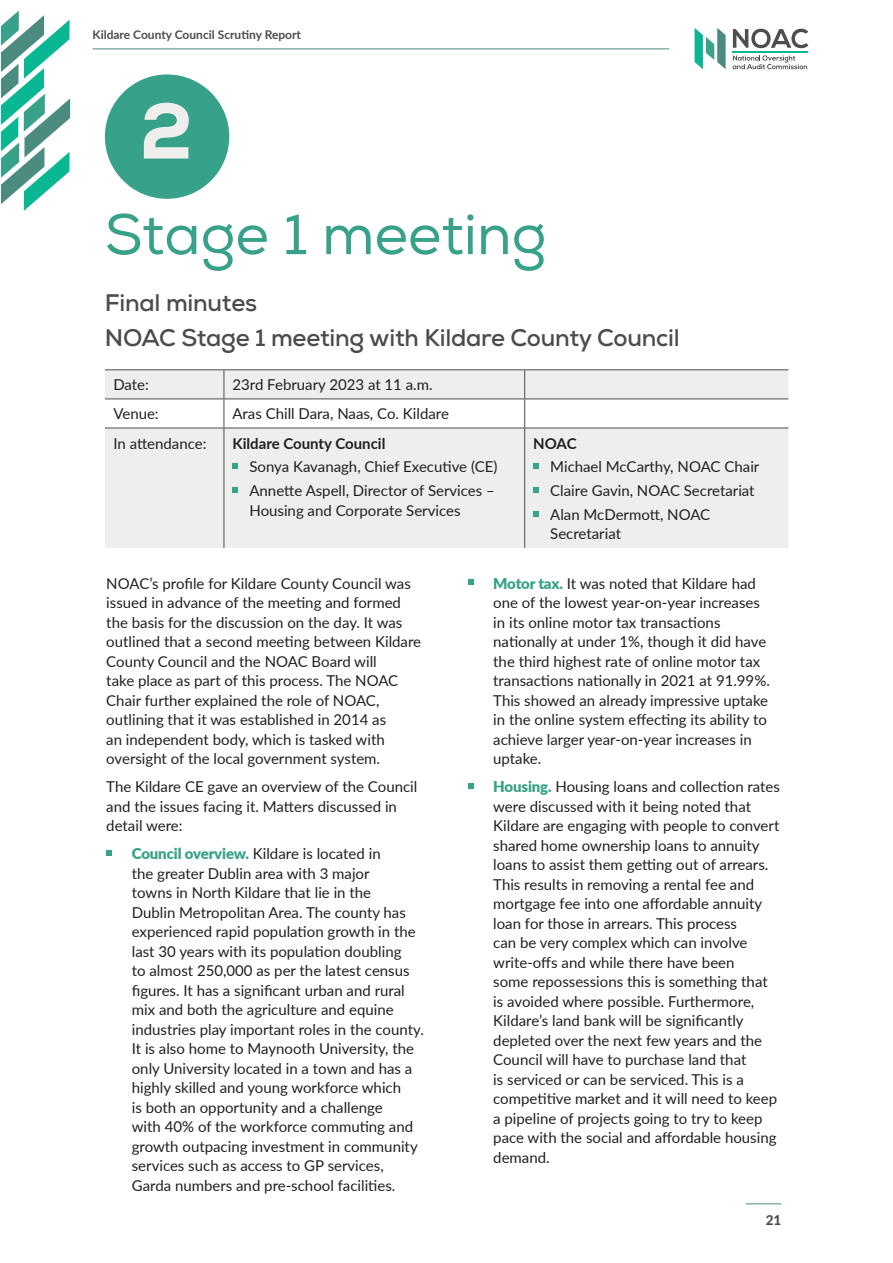
<style>
.page{position:relative;width:893px;height:1263px;background:#fff}
.page>*{position:absolute;margin:0;border:0;box-sizing:border-box;transform-origin:0 0}
.t1{font:800 78.75px "Nexa";color:#eeeeed}
.t2{font:57px "Nexa";color:#37a189}
.t3{font:700 24px/35.5px "Nexa";letter-spacing:-.01em;color:#4b4c4c}
.t4{font:15px/19.5px "Lato";color:#231f20}
.t5{font:700 15px "Lato";color:#231f20}
.t6{font:800 13.5px "Lato";color:#4b4c4c}
.t7{font:700 12px "Lato";color:#4b4c4c}
.s1{font-weight:900;color:#37a189}
</style>
<div class="page">
<hr style="left:92px;top:49px;width:577px;height:1px;background:#488a7f">
<hr style="left:746px;top:1203px;width:35px;height:1px;background:#488a7f">
<svg style="left:1px;top:11px;width:69px;height:200px"></svg>
<svg style="left:732px;top:28px;width:76px;height:41px"></svg>
<svg style="left:733px;top:29px;width:75px;height:19px"></svg>
<svg style="left:694px;top:28px;width:32px;height:41px"></svg>
<svg style="left:733px;top:55px;width:74px;height:14px"></svg>
<hr style="left:733px;top:51px;width:75px;height:1px;background:#0db793">
<svg style="left:106px;top:850px;width:6px;height:6px"></svg>
<svg style="left:468px;top:579px;width:6px;height:6px"></svg>
<svg style="left:468px;top:783px;width:6px;height:6px"></svg>
<div style="left:105px;top:74px;width:124px;height:125px;background:#38a18a;border-radius:50%"></div>
<div style="left:105px;top:429px;width:683px;height:119px;background:#eeeeed"></div>
<hr style="left:105px;top:369px;width:119px;height:1px;background:#4b4c4c">
<hr style="left:224px;top:369px;width:301px;height:1px;background:#4b4c4c">
<hr style="left:525px;top:369px;width:263px;height:1px;background:#4b4c4c">
<svg style="left:105px;top:370px;width:683px;height:58px"></svg>
<hr style="left:105px;top:428px;width:119px;height:1px;background:#4b4c4c">
<hr style="left:224px;top:428px;width:301px;height:1px;background:#4b4c4c">
<hr style="left:224px;top:428px;width:1px;height:120px;background:#4b4c4c">
<hr style="left:525px;top:428px;width:263px;height:1px;background:#4b4c4c">
<hr style="left:524px;top:428px;width:1px;height:120px;background:#4b4c4c">
<svg style="left:232px;top:463px;width:6px;height:6px"></svg>
<svg style="left:232px;top:487px;width:6px;height:6px"></svg>
<svg style="left:533px;top:463px;width:6px;height:6px"></svg>
<svg style="left:533px;top:487px;width:6px;height:6px"></svg>
<svg style="left:533px;top:511px;width:6px;height:6px"></svg>
<p class="t7" style="left:92px;top:26px;width:210px">Kildare County Council Scrutiny Report</p>
<h1 class="t1" style="left:140px;top:81px;width:55px">2</h1>
<h2 class="t2" style="left:105px;top:200px;width:443px">Stage 1 meeting</h2>
<h3 class="t3" style="left:105px;top:285px;width:576px">Final minutes<br>NOAC Stage 1 meeting with Kildare County Council</h3>
<p class="t4" style="left:113px;top:375px;width:37px">Date:</p>
<p class="t4" style="left:232px;top:375px;width:202px">23rd February 2023 at 11 a.m.</p>
<p class="t4" style="left:113px;top:404px;width:47px">Venue:</p>
<p class="t4" style="left:232px;top:404px;width:218px">Aras Chill Dara, Naas, Co. Kildare</p>
<p class="t4" style="left:113px;top:433px;width:95px">In attendance:</p>
<p class="t5" style="left:232px;top:432px;width:154px">Kildare County Council</p>
<p class="t4" style="left:249px;top:454px;width:249px;line-height:23.7px">Sonya Kavanagh, Chief Executive (CE)<br>Annette Aspell, Director of Services –</p>
<p class="t4" style="left:249px;top:500px;width:213px">Housing and Corporate Services</p>
<p class="t5" style="left:533px;top:432px;width:45px">NOAC</p>
<p class="t4" style="left:550px;top:454px;width:211px;line-height:23.7px">Michael McCarthy, NOAC Chair<br>Claire Gavin, NOAC Secretariat<br>Alan McDermott, NOAC</p>
<p class="t4" style="left:550px;top:523px;width:72px">Secretariat</p>
<p class="t4" style="left:106px;top:573px;width:316px">NOAC’s profile for Kildare County Council was issued in advance of the meeting and formed the basis for the discussion on the day. It was outlined that a second meeting between Kildare County Council and the NOAC Board will<br>take place as part of this process. The NOAC Chair further explained the role of NOAC, outlining that it was established in 2014 as<br>an independent body, which is tasked with oversight of the local government system.</p>
<p class="t4" style="left:106px;top:776px;width:313px">The Kildare CE gave an overview of the Council and the issues facing it. Matters discussed in detail were:</p>
<p class="t4" style="left:132px;top:843px;width:294px"><span class="s1">Council overview.</span> Kildare is located in<br>the greater Dublin area with 3 major<br>towns in North Kildare that lie in the<br>Dublin Metropolitan Area. The county has experienced rapid population growth in the last 30 years with its population doubling<br>to almost 250,000 as per the latest census figures. It has a significant urban and rural mix and both the agriculture and equine industries play important roles in the county.<br>It is also home to Maynooth University, the only University located in a town and has a highly skilled and young workforce which<br>is both an opportunity and a challenge<br>with 40% of the workforce commuting and growth outpacing investment in community services such as access to GP services, Garda numbers and pre-school facilities.</p>
<p class="t4" style="left:493px;top:573px;width:278px"><span class="s1">Motor tax.</span> It was noted that Kildare had one of the lowest year-on-year increases in its online motor tax transactions nationally at under 1%, though it did have the third highest rate of online motor tax transactions nationally in 2021 at 91.99%.<br>This showed an already impressive uptake in the online system effecting its ability to achieve larger year-on-year increases in uptake.</p>
<p class="t4" style="left:493px;top:776px;width:288px"><span class="s1">Housing.</span> Housing loans and collection rates were discussed with it being noted that Kildare are engaging with people to convert shared home ownership loans to annuity loans to assist them getting out of arrears.<br>This results in removing a rental fee and mortgage fee into one affordable annuity loan for those in arrears. This process<br>can be very complex which can involve write-offs and while there have been<br>some repossessions this is something that is avoided where possible. Furthermore, Kildare’s land bank will be significantly depleted over the next few years and the Council will have to purchase land that<br>is serviced or can be serviced. This is a competitive market and it will need to keep a pipeline of projects going to try to keep pace with the social and affordable housing demand.</p>
<p class="t6" style="left:766px;top:1210px;width:17px">21</p>
</div>
